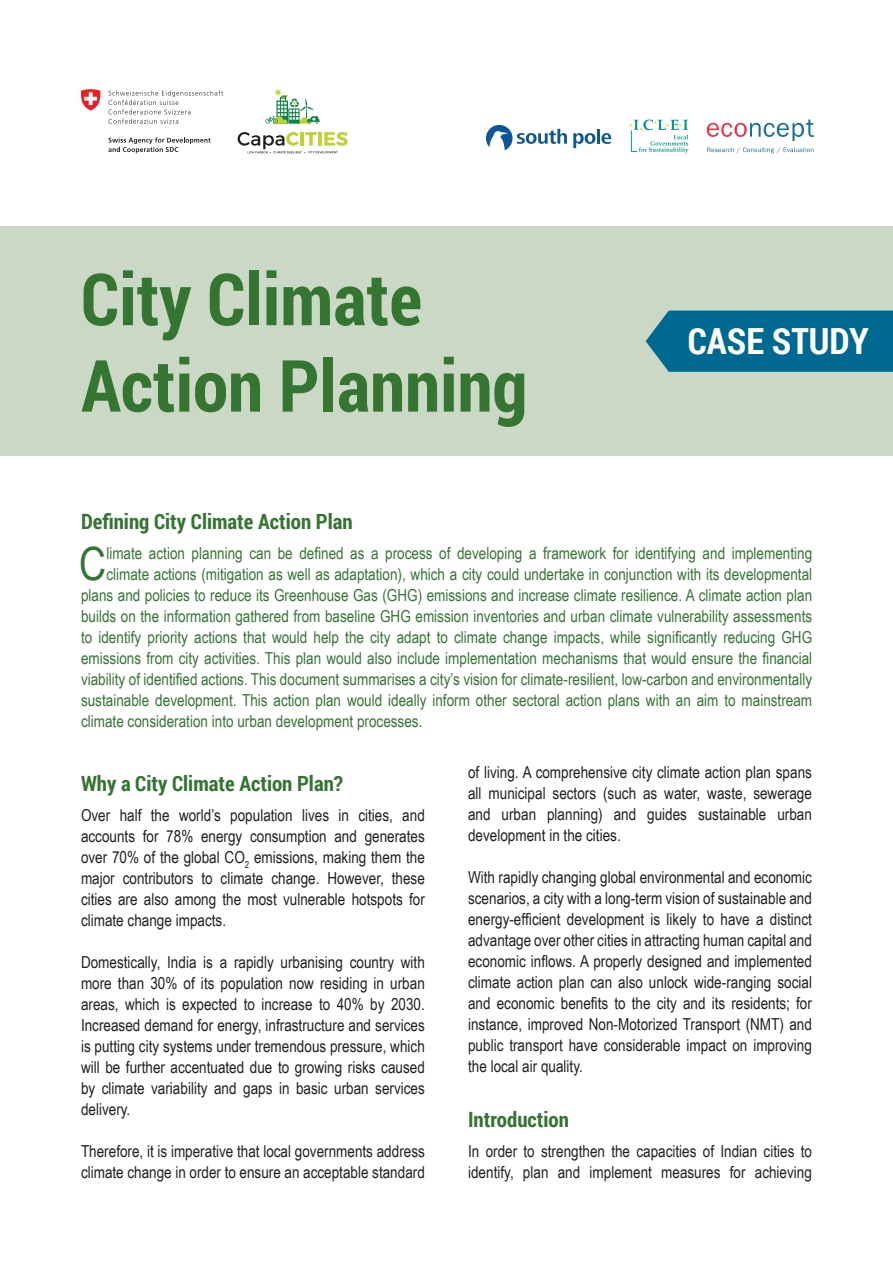
<style>
.page{position:relative;width:893px;height:1263px;background:#fff}
.page>*{position:absolute;margin:0;border:0;box-sizing:border-box;transform-origin:0 0}
.t1{font:700 72px/86.4px "Roboto Condensed";color:#357532}
.t2{font:45.9px "Arial Narrow";color:#357532}
.t3{font:700 36px "Roboto Condensed";color:#fff}
.t4{font:700 21px "Roboto Condensed";color:#357532}
.t5{font:16.5px/21px "Arial Narrow";color:#231f20;text-align:justify}
.t6{font:16.5px "Arial Narrow";color:#357532}
</style>
<div class="page">
<div style="left:0;top:226px;width:893px;height:230px;background:#ccd8c6"></div>
<div style="left:646px;top:311px;width:247px;height:61px;background:#006991"></div>
<svg style="left:238px;top:132px;width:110px;height:21px"></svg>
<svg style="left:265px;top:89px;width:55px;height:35px"></svg>
<svg style="left:109px;top:90px;width:114px;height:34px"></svg>
<svg style="left:108px;top:137px;width:103px;height:16px"></svg>
<svg style="left:81px;top:89px;width:19px;height:22px"></svg>
<svg style="left:573px;top:133px;width:22px;height:15px"></svg>
<hr style="left:597px;top:129px;width:3px;height:15px;background:#0d5797">
<svg style="left:601px;top:133px;width:10px;height:11px"></svg>
<svg style="left:486px;top:125px;width:81px;height:25px"></svg>
<svg style="left:629px;top:120px;width:59px;height:33px"></svg>
<svg style="left:707px;top:119px;width:107px;height:22px"></svg>
<svg style="left:707px;top:147px;width:106px;height:6px"></svg>
<h1 class="t1" style="left:81px;top:254px;width:448px">City Climate<br>Action Planning</h1>
<h3 class="t3" style="left:688px;top:316px;width:183px">CASE STUDY</h3>
<p class="t4" style="left:81px;top:507px;width:273px">Defining City Climate Action Plan</p>
<h2 class="t2" style="left:79px;top:530px;width:29px">C</h2>
<p class="t6" style="left:106px;top:541px;width:707px">limate action planning can be defined as a process of developing a framework for identifying and implementing</p>
<p class="t6" style="left:106px;top:562px;width:707px">climate actions (mitigation as well as adaptation), which a city could undertake in conjunction with its developmental</p>
<p class="t6" style="left:81px;top:583px;width:733px">plans and policies to reduce its Greenhouse Gas (GHG) emissions and increase climate resilience. A climate action plan</p>
<p class="t6" style="left:81px;top:604px;width:733px">builds on the information gathered from baseline GHG emission inventories and urban climate vulnerability assessments</p>
<p class="t6" style="left:81px;top:625px;width:733px">to identify priority actions that would help the city adapt to climate change impacts, while significantly reducing GHG</p>
<p class="t6" style="left:81px;top:646px;width:733px">emissions from city activities. This plan would also include implementation mechanisms that would ensure the financial</p>
<p class="t6" style="left:81px;top:667px;width:733px">viability of identified actions. This document summarises a city’s vision for climate-resilient, low-carbon and environmentally</p>
<p class="t6" style="left:81px;top:688px;width:733px">sustainable development. This action plan would ideally inform other sectoral action plans with an aim to mainstream</p>
<p class="t6" style="left:81px;top:709px;width:343px">climate consideration into urban development processes.</p>
<p class="t4" style="left:81px;top:768px;width:264px">Why a City Climate Action Plan?</p>
<p class="t5" style="left:81px;top:804px;width:345px">Over half the world’s population lives in cities, and accounts for 78% energy consumption and generates over 70% of the global CO<sub>2</sub> emissions, making them the major contributors to climate change. However, these cities are also among the most vulnerable hotspots for climate change impacts.</p>
<p class="t5" style="left:81px;top:951px;width:345px">Domestically, India is a rapidly urbanising country with more than 30% of its population now residing in urban areas, which is expected to increase to 40% by 2030.<br>Increased demand for energy, infrastructure and services is putting city systems under tremendous pressure, which will be further accentuated due to growing risks caused by climate variability and gaps in basic urban services delivery.</p>
<p class="t5" style="left:81px;top:1140px;width:345px">Therefore, it is imperative that local governments address climate change in order to ensure an acceptable standard</p>
<p class="t5" style="left:468px;top:760px;width:345px">of living. A comprehensive city climate action plan spans all municipal sectors (such as water, waste, sewerage and urban planning) and guides sustainable urban development in the cities.</p>
<p class="t5" style="left:468px;top:865px;width:345px">With rapidly changing global environmental and economic scenarios, a city with a long-term vision of sustainable and energy-efficient development is likely to have a distinct advantage over other cities in attracting human capital and economic inflows. A properly designed and implemented climate action plan can also unlock wide-ranging social and economic benefits to the city and its residents; for instance, improved Non-Motorized Transport (NMT) and public transport have considerable impact on improving the local air quality.</p>
<p class="t4" style="left:468px;top:1104px;width:102px">Introduction</p>
<p class="t5" style="left:468px;top:1140px;width:345px">In order to strengthen the capacities of Indian cities to identify, plan and implement measures for achieving</p>
</div>
